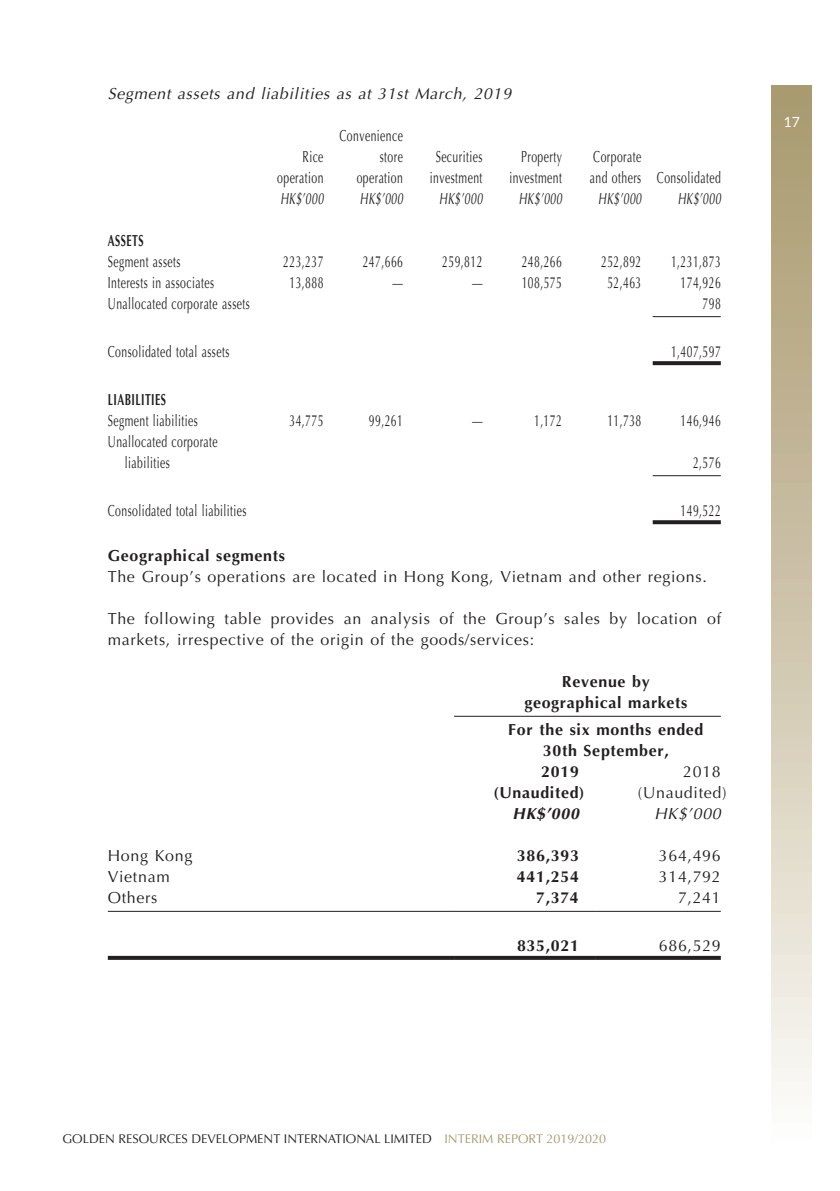
<style>
.page{position:relative;width:840px;height:1191px;background:#fff}
.page>*{position:absolute;margin:0;border:0;box-sizing:border-box;transform-origin:0 0}
.t1{font:16px/21px "Optima";letter-spacing:.04em;color:#231f20;text-align:right;scale:.65 1}
.t2{font:16px/21px "Optima";letter-spacing:.04em;color:#231f20}
.t3{font:700 16px/21px "Optima";letter-spacing:.04em;color:#231f20;text-align:center}
.t4{font:italic 16px "Optima";letter-spacing:.04em;color:#231f20}
.t5{font:italic 16px "Optima";letter-spacing:.04em;color:#231f20;scale:.65 1}
.t6{font:700 16px "Optima";letter-spacing:.04em;color:#231f20;scale:.65 1}
.t7{font:italic 700 16px "Optima";color:#231f20}
.t8{font:14px "Lato";color:#fff}
.t9{font:12.6px "Optima";color:#231f20}
.s1{color:#a7996e}
</style>
<div class="page">
<div style="left:771px;top:85px;width:40px;height:1066px;background:linear-gradient(to bottom,#a69569,#fbfaf7)"></div>
<hr style="left:652px;top:316px;width:68px;height:1px;background:#231f20">
<svg style="left:652px;top:361px;width:68px;height:4px"></svg>
<hr style="left:652px;top:475px;width:68px;height:1px;background:#231f20">
<svg style="left:652px;top:520px;width:68px;height:4px"></svg>
<hr style="left:454px;top:716px;width:266px;height:1px;background:#231f20">
<hr style="left:108px;top:911px;width:346px;height:1px;background:#231f20">
<hr style="left:454px;top:911px;width:141px;height:1px;background:#231f20">
<hr style="left:595px;top:911px;width:125px;height:1px;background:#231f20">
<svg style="left:108px;top:956px;width:346px;height:4px"></svg>
<svg style="left:454px;top:956px;width:141px;height:4px"></svg>
<svg style="left:595px;top:956px;width:125px;height:4px"></svg>
<p class="t4" style="left:108px;top:84px;width:405px">Segment assets and liabilities as at 31st March, 2019</p>
<p class="t1" style="left:277px;top:146px;width:73px">Rice operation</p>
<p class="t1" style="left:339px;top:125px;width:99px">Convenience store operation</p>
<p class="t1" style="left:429px;top:146px;width:82px;text-align:center">Securities investment</p>
<p class="t1" style="left:509px;top:146px;width:82px">Property investment</p>
<p class="t1" style="left:589px;top:146px;width:203px;text-align:left">Corporate<br>and others Consolidated</p>
<p class="t5" style="left:280px;top:189px;width:68px">HK$’000</p>
<p class="t5" style="left:359px;top:189px;width:68px">HK$’000</p>
<p class="t5" style="left:439px;top:189px;width:68px">HK$’000</p>
<p class="t5" style="left:518px;top:189px;width:68px">HK$’000</p>
<p class="t5" style="left:598px;top:189px;width:68px">HK$’000</p>
<p class="t5" style="left:677px;top:189px;width:68px">HK$’000</p>
<p class="t6" style="left:108px;top:231px;width:56px">ASSETS</p>
<p class="t1" style="left:108px;top:251px;width:113px">Segment assets</p>
<p class="t1" style="left:283px;top:251px;width:63px">223,237</p>
<p class="t1" style="left:362px;top:251px;width:63px">247,666</p>
<p class="t1" style="left:442px;top:251px;width:63px">259,812</p>
<p class="t1" style="left:521px;top:251px;width:63px">248,266</p>
<p class="t1" style="left:600px;top:251px;width:63px">252,892</p>
<p class="t1" style="left:670px;top:251px;width:78px">1,231,873</p>
<p class="t1" style="left:108px;top:272px;width:165px">Interests in associates</p>
<p class="t1" style="left:289px;top:272px;width:54px">13,888</p>
<p class="t1" style="left:392px;top:272px;width:17px">—</p>
<p class="t1" style="left:472px;top:272px;width:17px">—</p>
<p class="t1" style="left:521px;top:272px;width:63px">108,575</p>
<p class="t1" style="left:607px;top:272px;width:54px">52,463</p>
<p class="t1" style="left:680px;top:272px;width:63px">174,926</p>
<p class="t1" style="left:108px;top:293px;width:220px">Unallocated corporate assets</p>
<p class="t1" style="left:702px;top:293px;width:30px">798</p>
<p class="t1" style="left:108px;top:341px;width:188px">Consolidated total assets</p>
<p class="t1" style="left:670px;top:341px;width:78px">1,407,597</p>
<p class="t6" style="left:108px;top:390px;width:91px">LIABILITIES</p>
<p class="t1" style="left:108px;top:410px;width:140px">Segment liabilities</p>
<p class="t1" style="left:289px;top:410px;width:54px">34,775</p>
<p class="t1" style="left:369px;top:410px;width:54px">99,261</p>
<p class="t1" style="left:471px;top:410px;width:17px">—</p>
<p class="t1" style="left:534px;top:410px;width:44px">1,172</p>
<p class="t1" style="left:607px;top:410px;width:54px">11,738</p>
<p class="t1" style="left:680px;top:410px;width:63px">146,946</p>
<p class="t1" style="left:125px;top:431px;width:144px;text-align:left;text-indent:-17px">Unallocated corporate liabilities</p>
<p class="t1" style="left:692px;top:452px;width:44px">2,576</p>
<p class="t1" style="left:108px;top:500px;width:215px">Consolidated total liabilities</p>
<p class="t1" style="left:680px;top:500px;width:63px">149,522</p>
<p class="t3" style="left:108px;top:545px;width:179px">Geographical segments</p>
<p class="t2" style="left:108px;top:566px;width:600px">The Group’s operations are located in Hong Kong, Vietnam and other regions.</p>
<p class="t2" style="left:108px;top:608px;width:614px">The following table provides an analysis of the Group’s sales by location of markets, irrespective of the origin of the goods/services:</p>
<p class="t3" style="left:524px;top:671px;width:165px">Revenue by geographical markets</p>
<p class="t3" style="left:541px;top:719px;width:164px;text-align:left;text-indent:-33px">For the six months ended<br>30th September,<br>2019</p>
<p class="t2" style="left:682px;top:761px;width:39px">2018</p>
<p class="t3" style="left:493px;top:782px;width:93px">(Unaudited)</p>
<p class="t2" style="left:637px;top:782px;width:90px">(Unaudited)</p>
<p class="t7" style="left:512px;top:804px;width:68px">HK$’000</p>
<p class="t4" style="left:654px;top:804px;width:68px">HK$’000</p>
<p class="t2" style="left:108px;top:845px;width:86px">Hong Kong</p>
<p class="t3" style="left:516px;top:845px;width:63px">386,393</p>
<p class="t2" style="left:658px;top:845px;width:63px">364,496</p>
<p class="t2" style="left:108px;top:866px;width:63px">Vietnam</p>
<p class="t3" style="left:516px;top:866px;width:63px">441,254</p>
<p class="t2" style="left:658px;top:866px;width:63px">314,792</p>
<p class="t2" style="left:108px;top:887px;width:51px">Others</p>
<p class="t3" style="left:536px;top:887px;width:44px">7,374</p>
<p class="t2" style="left:677px;top:887px;width:44px">7,241</p>
<p class="t3" style="left:516px;top:935px;width:63px">835,021</p>
<p class="t2" style="left:658px;top:935px;width:63px">686,529</p>
<p class="t8" style="left:783px;top:114px;width:18px">17</p>
<p class="t9" style="left:62px;top:1131px;width:545px">GOLDEN RESOURCES DEVELOPMENT INTERNATIONAL LIMITED <span class="s1">INTERIM REPORT 2019/2020</span></p>
</div>
